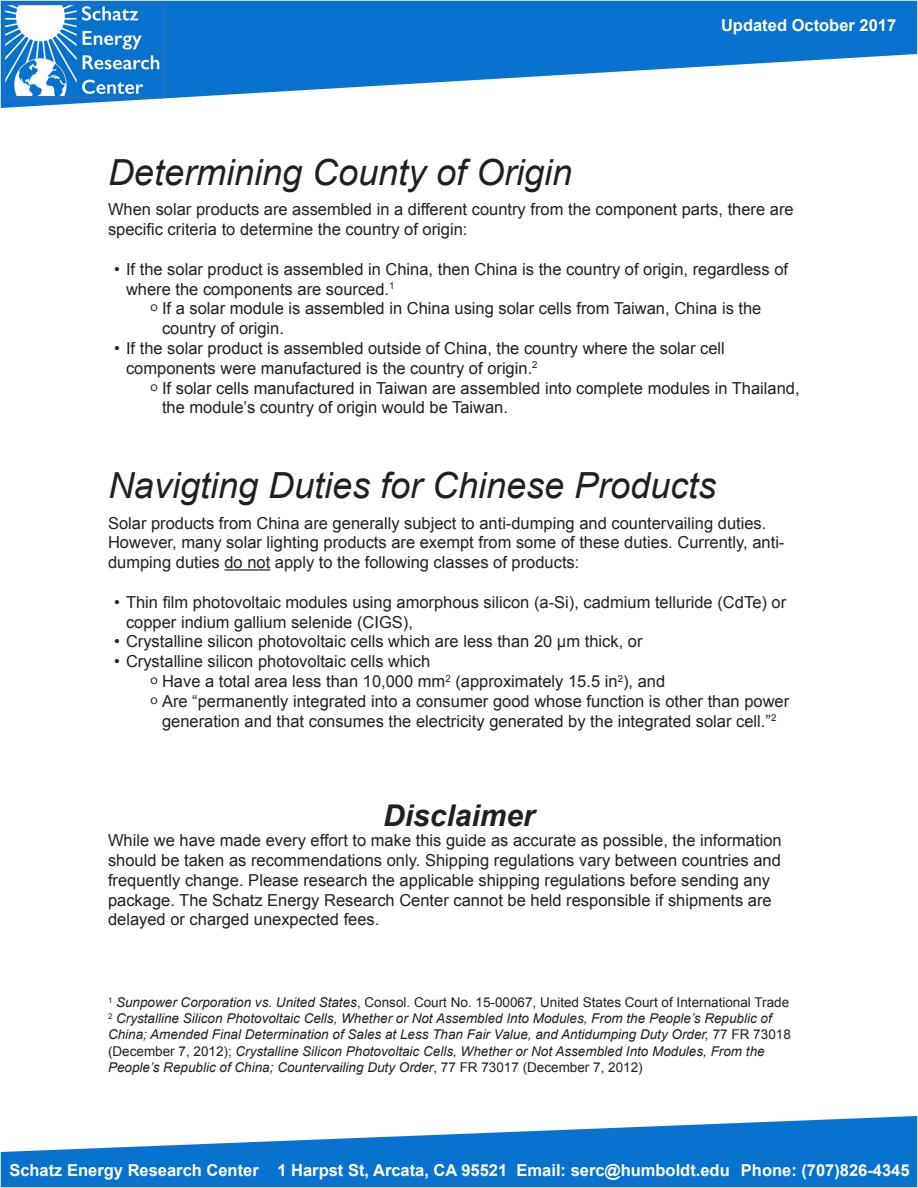
<style>
.page{position:relative;width:918px;height:1188px;background:#fff}
.page>*{position:absolute;margin:0;border:0;box-sizing:border-box;transform-origin:0 0}
.Heading_-_Left{font:italic 36px "Arial";color:#231f20}
.t1{font:italic 700 30px "Arial";color:#231f20}
.t2{font:16.5px/19.8px "Arial";color:#231f20}
.t3{font:700 16.5px "Arial";color:#fff}
.t4{font:italic 13.5px/16.2px "Arial";color:#231f20}
.t5{font:13.5px "Arial";color:#231f20}
.s1{font-style:italic}
.s2{font-style:normal}
</style>
<div class="page">
<svg style="left:1px;top:1px;width:916px;height:107px;fill:#0971ce"></svg>
<svg style="left:1px;top:1116px;width:916px;height:71px;fill:#0972ce"></svg>
<hr style="left:224px;top:569px;width:46px;height:2px;background:#231f20">
<img style="left:7px;top:7px;width:156px;height:88px">
<div style="left:4px;top:4px;width:162px;height:94px;border:2px solid #2c70b8"></div>
<p class="Heading_-_Left" style="left:108px;top:149px;width:466px">Determining County of Origin</p>
<p class="t3" style="left:721px;top:15px;width:177px">Updated October 2017</p>
<p class="t2" style="left:108px;top:200px;width:687px">When solar products are assembled in a different country from the component parts, there are specific criteria to determine the country of origin:</p>
<p class="t2" style="left:126px;top:259px;width:664px;text-indent:-12px">• If the solar product is assembled in China, then China is the country of origin, regardless of where the components are sourced.<sup>1</sup></p>
<p class="t2" style="left:162px;top:299px;width:601px;text-indent:-12px"><sup>Ŝ</sup> If a solar module is assembled in China using solar cells from Taiwan, China is the country of origin.</p>
<p class="t2" style="left:126px;top:339px;width:600px;text-indent:-12px">• If the solar product is assembled outside of China, the country where the solar cell components were manufactured is the country of origin.<sup>2</sup></p>
<p class="t2" style="left:162px;top:378px;width:639px;text-indent:-12px"><sup>Ŝ</sup> If solar cells manufactured in Taiwan are assembled into complete modules in Thailand, the module’s country of origin would be Taiwan.</p>
<p class="Heading_-_Left" style="left:108px;top:462px;width:610px">Navigting Duties for Chinese Products</p>
<p class="t2" style="left:108px;top:513px;width:678px">Solar products from China are generally subject to anti-dumping and countervailing duties.<br>However, many solar lighting products are exempt from some of these duties. Currently, anti&shy;dumping duties do not apply to the following classes of products:</p>
<p class="t2" style="left:126px;top:592px;width:662px;text-indent:-12px">• Thin film photovoltaic modules using amorphous silicon (a-Si), cadmium telluride (CdTe) or copper indium gallium selenide (CIGS),</p>
<p class="t2" style="left:114px;top:632px;width:530px">• Crystalline silicon photovoltaic cells which are less than 20 μm thick, or</p>
<p class="t2" style="left:114px;top:652px;width:318px">• Crystalline silicon photovoltaic cells which</p>
<p class="t2" style="left:150px;top:671px;width:517px"><sup>Ŝ</sup> Have a total area less than 10,000 mm<sup>2</sup> (approximately 15.5 in<sup>2</sup>), and</p>
<p class="t2" style="left:150px;top:691px;width:641px;text-align:center"><sup>Ŝ</sup> Are “permanently integrated into a consumer good whose function is other than power generation and that consumes the electricity generated by the integrated solar cell.”<sup>2</sup></p>
<p class="t1" style="left:383px;top:796px;width:153px">Disclaimer</p>
<p class="t2" style="left:108px;top:831px;width:675px">While we have made every effort to make this guide as accurate as possible, the information should be taken as recommendations only. Shipping regulations vary between countries and frequently change. Please research the applicable shipping regulations before sending any package. The Schatz Energy Research Center cannot be held responsible if shipments are delayed or charged unexpected fees.</p>
<p class="t5" style="left:108px;top:993px;width:683px"><sup>1</sup> <span class="s1">Sunpower Corporation vs. United States</span>, Consol. Court No. 15-00067, United States Court of International Trade</p>
<p class="t4" style="left:108px;top:1011px;width:684px"><sup>2</sup> Crystalline Silicon Photovoltaic Cells, Whether or Not Assembled Into Modules, From the People’s Republic of China; Amended Final Determination of Sales at Less Than Fair Value, and Antidumping Duty Order, <span class="s2">77 FR 73018 (December 7, 2012);</span> Crystalline Silicon Photovoltaic Cells, Whether or Not Assembled Into Modules, From the People’s Republic of China; Countervailing Duty Order<span class="s2">, 77 FR 73017 (December 7, 2012)</span></p>
<p class="t3" style="left:9px;top:1159px;width:251px">Schatz Energy Research Center</p>
<p class="t3" style="left:277px;top:1159px;width:231px">1 Harpst St, Arcata, CA 95521</p>
<p class="t3" style="left:517px;top:1159px;width:395px">Email: serc@humboldt.edu Phone: (707)826-4345</p>
</div>
